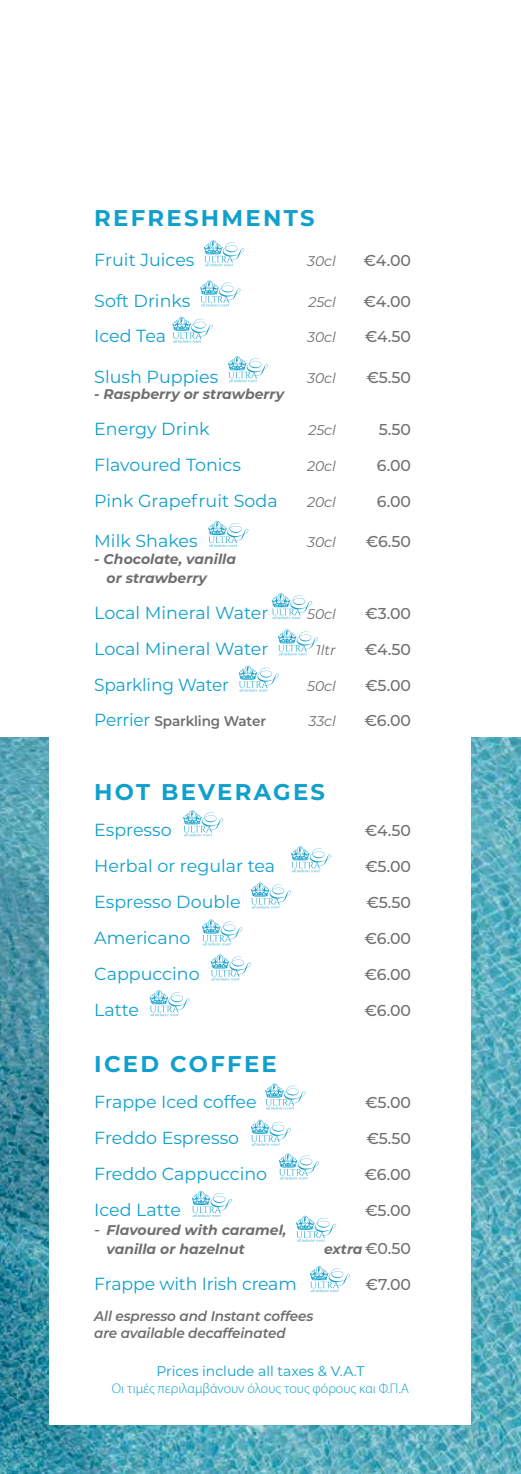
<style>
.page{position:relative;width:521px;height:1474px;background:#fff}
.page>*{position:absolute;margin:0;border:0;box-sizing:border-box;transform-origin:0 0}
.t1{font:700 22.75px "Montserrat";letter-spacing:.1em;color:#119fcc}
.t2{font:17.5px "Montserrat";color:#119fcc}
.t3{font:500 15.75px "Montserrat";color:#706f6f}
.t4{font:italic 700 14px/18.9px "Montserrat";color:#706f6f}
.t5{font:italic 600 14px/16.8px "Montserrat";letter-spacing:-.01em;color:#706f6f}
.t6{font:italic 14px "Montserrat";color:#706f6f}
.t7{font:300 14px "Myriad Pro";color:#119fcc}
.t8{font:14px "Montserrat";color:#119fcc}
.t9{font:600 14px "Montserrat";letter-spacing:-.01em;color:#706f6f}
.s1{font-weight:400;font-size:17.5px;color:#119fcc}
.s2{font-weight:500;font-style:normal;font-size:15.75px}
</style>
<div class="page">
<img style="left:0;top:737px;width:521px;height:736px">
<div style="left:50px;top:50px;width:421px;height:1374px;background:#fff"></div>
<svg style="left:204px;top:240px;width:40px;height:26px"></svg>
<svg style="left:200px;top:280px;width:40px;height:26px"></svg>
<svg style="left:172px;top:316px;width:41px;height:27px"></svg>
<svg style="left:228px;top:356px;width:40px;height:26px"></svg>
<svg style="left:208px;top:521px;width:40px;height:26px"></svg>
<svg style="left:272px;top:593px;width:40px;height:26px"></svg>
<svg style="left:278px;top:629px;width:40px;height:26px"></svg>
<svg style="left:239px;top:665px;width:40px;height:26px"></svg>
<svg style="left:183px;top:810px;width:40px;height:26px"></svg>
<svg style="left:291px;top:846px;width:40px;height:26px"></svg>
<svg style="left:251px;top:882px;width:40px;height:26px"></svg>
<svg style="left:202px;top:919px;width:40px;height:26px"></svg>
<svg style="left:211px;top:954px;width:40px;height:26px"></svg>
<svg style="left:150px;top:990px;width:40px;height:26px"></svg>
<svg style="left:265px;top:1083px;width:40px;height:26px"></svg>
<svg style="left:251px;top:1119px;width:40px;height:26px"></svg>
<svg style="left:279px;top:1153px;width:40px;height:26px"></svg>
<svg style="left:192px;top:1190px;width:40px;height:26px"></svg>
<svg style="left:296px;top:1215px;width:40px;height:26px"></svg>
<svg style="left:310px;top:1266px;width:40px;height:26px"></svg>
<h1 class="t1" style="left:94px;top:202px;width:222px">REFRESHMENTS</h1>
<p class="t2" style="left:94px;top:248px;width:102px">Fruit Juices</p>
<p class="t6" style="left:307px;top:252px;width:30px">30cl</p>
<p class="t3" style="left:363px;top:250px;width:49px">€4.00</p>
<p class="t2" style="left:94px;top:288px;width:98px">Soft Drinks</p>
<p class="t6" style="left:308px;top:292px;width:29px">25cl</p>
<p class="t3" style="left:363px;top:290px;width:49px">€4.00</p>
<p class="t2" style="left:94px;top:324px;width:73px">Iced Tea</p>
<p class="t6" style="left:307px;top:328px;width:30px">30cl</p>
<p class="t3" style="left:365px;top:326px;width:48px">€4.50</p>
<p class="t2" style="left:94px;top:364px;width:126px">Slush Puppies</p>
<p class="t6" style="left:307px;top:368px;width:30px">30cl</p>
<p class="t3" style="left:366px;top:366px;width:46px">€5.50</p>
<p class="t4" style="left:94px;top:384px;width:191px">- Raspberry or strawberry</p>
<p class="t2" style="left:94px;top:417px;width:117px">Energy Drink</p>
<p class="t6" style="left:308px;top:420px;width:29px">25cl</p>
<p class="t3" style="left:379px;top:418px;width:34px">5.50</p>
<p class="t2" style="left:94px;top:453px;width:148px">Flavoured Tonics</p>
<p class="t6" style="left:307px;top:456px;width:30px">20cl</p>
<p class="t3" style="left:377px;top:454px;width:36px">6.00</p>
<p class="t2" style="left:94px;top:489px;width:185px">Pink Grapefruit Soda</p>
<p class="t6" style="left:307px;top:492px;width:30px">20cl</p>
<p class="t3" style="left:377px;top:490px;width:36px">6.00</p>
<p class="t2" style="left:94px;top:529px;width:105px">Milk Shakes</p>
<p class="t6" style="left:307px;top:532px;width:30px">30cl</p>
<p class="t3" style="left:366px;top:530px;width:47px">€6.50</p>
<p class="t4" style="left:107px;top:549px;width:131px;text-indent:-12px">- Chocolate, vanilla or strawberry</p>
<p class="t2" style="left:94px;top:600px;width:176px">Local Mineral Water</p>
<p class="t6" style="left:307px;top:604px;width:30px">50cl</p>
<p class="t3" style="left:365px;top:602px;width:48px">€3.00</p>
<p class="t2" style="left:94px;top:636px;width:176px">Local Mineral Water</p>
<p class="t6" style="left:316px;top:640px;width:22px">1ltr</p>
<p class="t3" style="left:365px;top:638px;width:48px">€4.50</p>
<p class="t2" style="left:94px;top:672px;width:136px">Sparkling Water</p>
<p class="t6" style="left:307px;top:676px;width:30px">50cl</p>
<p class="t3" style="left:365px;top:674px;width:47px">€5.00</p>
<p class="t9" style="left:94px;top:711px;width:173px"><span class="s1">Perrier</span> Sparkling Water</p>
<p class="t6" style="left:308px;top:712px;width:29px">33cl</p>
<p class="t3" style="left:364px;top:710px;width:48px">€6.00</p>
<h1 class="t1" style="left:94px;top:775px;width:232px">HOT BEVERAGES</h1>
<p class="t2" style="left:94px;top:817px;width:79px">Espresso</p>
<p class="t3" style="left:365px;top:819px;width:48px">€4.50</p>
<p class="t2" style="left:94px;top:853px;width:182px">Herbal or regular tea</p>
<p class="t3" style="left:365px;top:855px;width:47px">€5.00</p>
<p class="t2" style="left:94px;top:889px;width:148px">Espresso Double</p>
<p class="t3" style="left:366px;top:891px;width:46px">€5.50</p>
<p class="t2" style="left:94px;top:925px;width:98px">Americano</p>
<p class="t3" style="left:364px;top:927px;width:48px">€6.00</p>
<p class="t2" style="left:94px;top:961px;width:107px">Cappuccino</p>
<p class="t3" style="left:364px;top:963px;width:48px">€6.00</p>
<p class="t2" style="left:94px;top:997px;width:46px">Latte</p>
<p class="t3" style="left:364px;top:999px;width:48px">€6.00</p>
<h1 class="t1" style="left:94px;top:1047px;width:184px">ICED COFFEE</h1>
<p class="t2" style="left:94px;top:1090px;width:164px">Frappe Iced coffee</p>
<p class="t3" style="left:365px;top:1091px;width:47px">€5.00</p>
<p class="t2" style="left:94px;top:1126px;width:146px">Freddo Espresso</p>
<p class="t3" style="left:366px;top:1127px;width:46px">€5.50</p>
<p class="t2" style="left:94px;top:1161px;width:174px">Freddo Cappuccino</p>
<p class="t3" style="left:364px;top:1163px;width:48px">€6.00</p>
<p class="t2" style="left:94px;top:1197px;width:88px">Iced Latte</p>
<p class="t3" style="left:365px;top:1199px;width:47px">€5.00</p>
<p class="t4" style="left:107px;top:1219px;width:182px;text-indent:-12px"><span class="s2">-</span> Flavoured with caramel, vanilla or hazelnut</p>
<p class="t4" style="left:324px;top:1238px;width:89px">extra <span class="s2">€0.50</span></p>
<p class="t2" style="left:94px;top:1271px;width:204px">Frappe with Irish cream</p>
<p class="t3" style="left:365px;top:1273px;width:47px">€7.00</p>
<p class="t5" style="left:94px;top:1307px;width:221px">All espresso and Instant coffees are available decaffeinated</p>
<p class="t8" style="left:156px;top:1361px;width:209px">Prices include all taxes &amp; V.A.T</p>
<p class="t7" style="left:112px;top:1380px;width:299px">Οι τιμές περιλαμβάνουν όλους τους φόρους και Φ.Π.Α</p>
</div>
